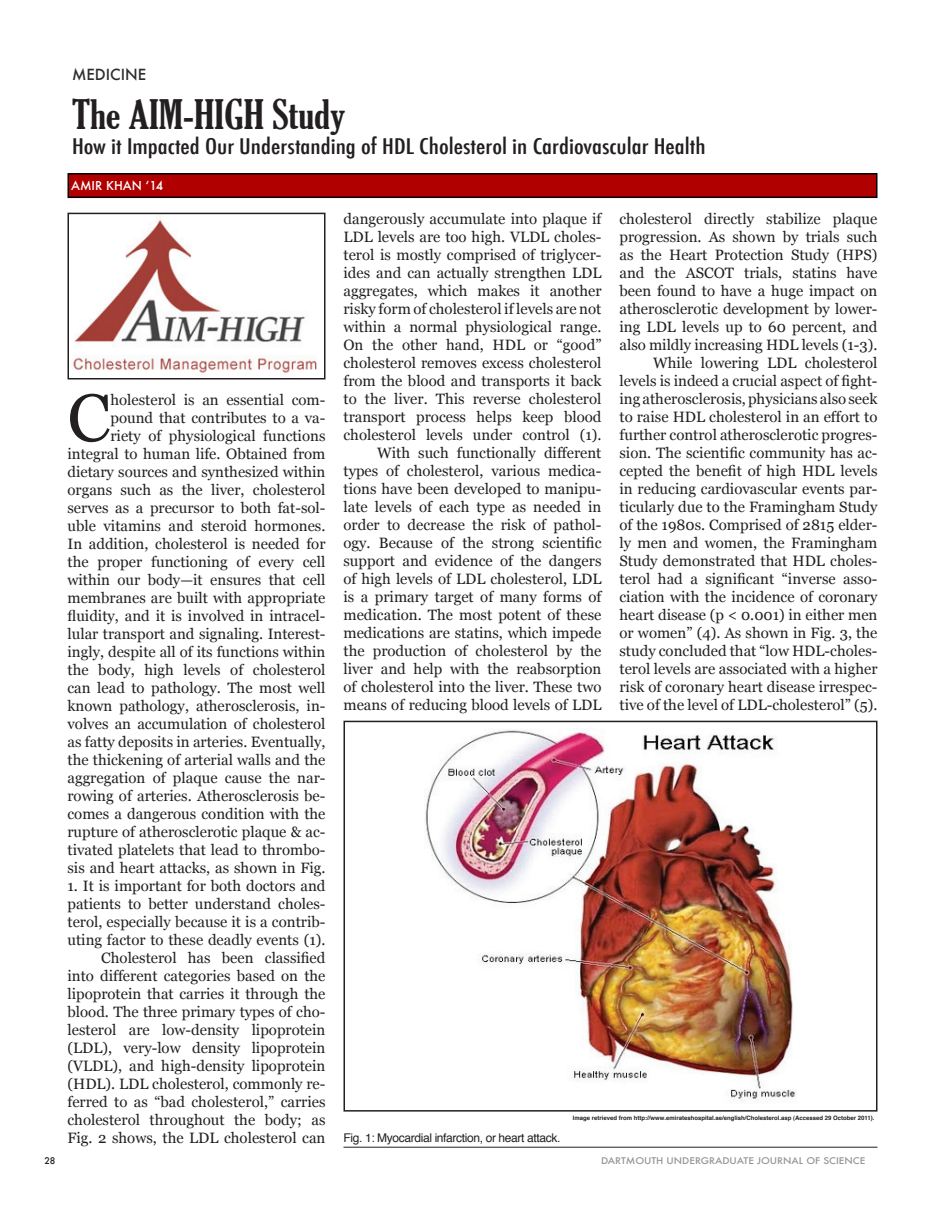
<style>
.page{position:relative;width:945px;height:1215px;background:#fff}
.page>*{position:absolute;margin:0;border:0;box-sizing:border-box;transform-origin:0 0}
.t1{font:66.9px "Georgia";color:#231f20}
.t2{font:extra-condensed 39px "Gloucester";color:#231f20;scale:1.2 1}
.t3{font:500 condensed 21px "Futura";color:#231f20;scale:1.2 1}
.t4{font:15px/18px "Georgia";color:#231f20;text-align:right}
.t5{font:500 15px "Futura";color:#2f2d2e}
.t6{font:12px "Helvetica";letter-spacing:-.03em;color:#231f20}
.t7{font:500 12px "Futura";color:#fff}
.t8{font:500 9px "Futura";color:#939598;scale:1.1 1}
.t9{font:500 9px "Futura";color:#231f20}
.t10{font:700 6px "Helvetica";color:#231f20}
</style>
<div class="page">
<div style="left:68px;top:173px;width:810px;height:25px;background:#b10000;border:2px solid #000"></div>
<img style="left:73px;top:216px;width:244px;height:160px">
<div style="left:68px;top:213px;width:258px;height:167px;border:2px solid #231f20"></div>
<img style="left:425px;top:729px;width:371px;height:373px">
<div style="left:344px;top:721px;width:534px;height:391px;border:2px solid #231f20"></div>
<hr style="left:344px;top:1147px;width:534px;height:1px;background:#231f20">
<p class="t5" style="left:72px;top:64px;width:43px">MEDICINE</p>
<p class="t2" style="left:72px;top:92px;width:229px">The AIM-HIGH Study</p>
<p class="t3" style="left:72px;top:133px;width:530px">How it Impacted Our Understanding of HDL Cholesterol in Cardiovascular Health</p>
<p class="t7" style="left:71px;top:177px;width:94px">Amir Khan ‘14</p>
<p class="t1" style="left:68px;top:380px;width:44px">C</p>
<p class="t4" style="left:68px;top:391px;width:260px">holesterol is an essential com&shy;pound that contributes to a va-<br>riety of physiological functions integral to human life. Obtained from dietary sources and synthesized within organs such as the liver, cholesterol serves as a precursor to both fat-sol&shy;uble vitamins and steroid hormones.<br>In addition, cholesterol is needed for the proper functioning of every cell within our body—it ensures that cell membranes are built with appropriate fluidity, and it is involved in intracel&shy;lular transport and signaling. Interest&shy;ingly, despite all of its functions within the body, high levels of cholesterol can lead to pathology. The most well known pathology, atherosclerosis, in&shy;volves an accumulation of cholesterol as fatty deposits in arteries. Eventually, the thickening of arterial walls and the aggregation of plaque cause the nar&shy;rowing of arteries. Atherosclerosis be&shy;comes a dangerous condition with the rupture of atherosclerotic plaque &amp; ac&shy;tivated platelets that lead to thrombo&shy;sis and heart attacks, as shown in Fig.</p>
<p class="t4" style="left:68px;top:877px;width:260px">1. It is important for both doctors and patients to better understand choles&shy;terol, especially because it is a contrib&shy;uting factor to these deadly events (1).<br>Cholesterol has been classified<br>into different categories based on the lipoprotein that carries it through the blood. The three primary types of cho&shy;lesterol are low-density lipoprotein (LDL), very-low density lipoprotein (VLDL), and high-density lipoprotein (HDL). LDL cholesterol, commonly re&shy;ferred to as “bad cholesterol,” carries cholesterol throughout the body; as Fig. 2 shows, the LDL cholesterol can</p>
<p class="t4" style="left:344px;top:210px;width:260px">dangerously accumulate into plaque if LDL levels are too high. VLDL choles&shy;terol is mostly comprised of triglycer&shy;ides and can actually strengthen LDL aggregates, which makes it another risky form of cholesterol if levels are not within a normal physiological range.<br>On the other hand, HDL or “good” cholesterol removes excess cholesterol from the blood and transports it back to the liver. This reverse cholesterol transport process helps keep blood cholesterol levels under control (1).<br>With such functionally different types of cholesterol, various medica&shy;tions have been developed to manipu&shy;late levels of each type as needed in order to decrease the risk of pathol&shy;ogy. Because of the strong scientific support and evidence of the dangers of high levels of LDL cholesterol, LDL is a primary target of many forms of medication. The most potent of these medications are statins, which impede the production of cholesterol by the liver and help with the reabsorption of cholesterol into the liver. These two means of reducing blood levels of LDL</p>
<p class="t4" style="left:620px;top:210px;width:260px">cholesterol directly stabilize plaque progression. As shown by trials such as the Heart Protection Study (HPS) and the ASCOT trials, statins have been found to have a huge impact on atherosclerotic development by lower&shy;ing LDL levels up to 60 percent, and also mildly increasing HDL levels (1-3).<br>While lowering LDL cholesterol levels is indeed a crucial aspect of fight&shy;ing atherosclerosis, physicians also seek to raise HDL cholesterol in an effort to further control atherosclerotic progres&shy;sion. The scientific community has ac&shy;cepted the benefit of high HDL levels in reducing cardiovascular events par&shy;ticularly due to the Framingham Study of the 1980s. Comprised of 2815 elder&shy;ly men and women, the Framingham Study demonstrated that HDL choles&shy;terol had a significant “inverse asso&shy;ciation with the incidence of coronary heart disease (p &lt; 0.001) in either men or women” (4). As shown in Fig. 3, the study concluded that “low HDL-choles&shy;terol levels are associated with a higher risk of coronary heart disease irrespec&shy;tive of the level of LDL-cholesterol” (5).</p>
<p class="t6" style="left:344px;top:1127px;width:218px">Fig. 1: Myocardial infarction, or heart attack.</p>
<p class="t10" style="left:573px;top:1113px;width:303px">Image retrieved from http://www.emirateshospital.ae/english/Cholesterol.asp (Accessed 29 October 2011).</p>
<p class="t9" style="left:44px;top:1154px;width:13px">28</p>
<p class="t8" style="left:601px;top:1154px;width:242px">Dartmouth U ndergraduate Journal of Science</p>
</div>
